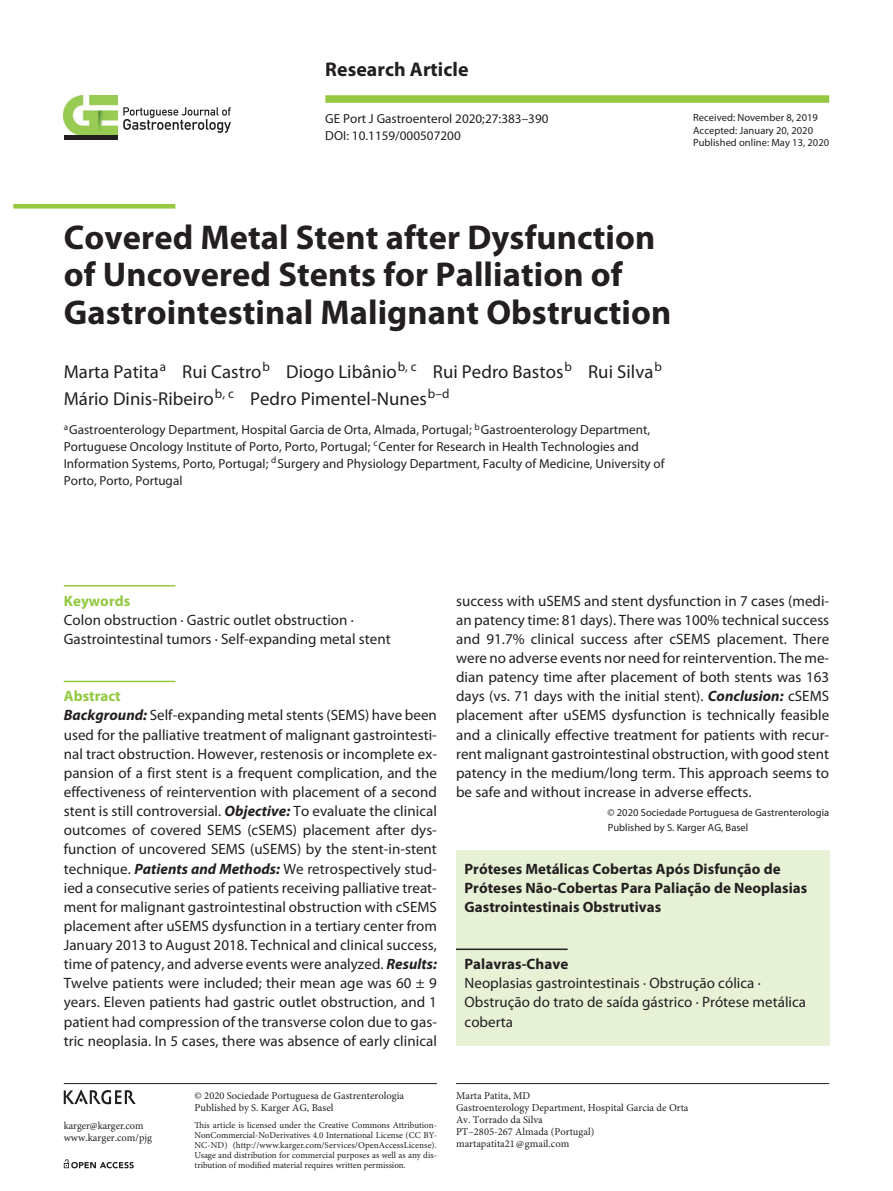
<style>
.page{position:relative;width:893px;height:1191px;background:#fff}
.page>*{position:absolute;margin:0;border:0;box-sizing:border-box;transform-origin:0 0}
.t1{font:700 34.5px/37.5px "Myriad Pro";letter-spacing:.005em;color:#231f20}
.t2{font:700 19.8px "Myriad Pro";letter-spacing:.005em;color:#231f20}
.t3{font:18.75px/27px "Myriad Pro";letter-spacing:.005em;color:#231f20}
.t4{font:15px/19px "Myriad Pro";letter-spacing:.005em;color:#231f20}
.t5{font:700 15px/19.2px "Myriad Pro";letter-spacing:.005em;color:#231f20}
.t6{font:700 15px "Myriad Pro";letter-spacing:.005em;color:#93c840}
.t7{font:13.2px/17px "Myriad Pro";letter-spacing:.005em;color:#231f20}
.t8{font:10.5px/12px "Minion Pro";color:#231f20}
.t9{font:10.5px/12.8px "Myriad Pro";letter-spacing:.005em;color:#231f20}
.t10{font:9px/10.2px "Minion Pro";color:#231f20;text-align:justify}
.s1{font-weight:700;color:#93c840}
.s2{font-weight:700;font-style:italic}
</style>
<div class="page">
<hr style="left:64px;top:1083px;width:373px;height:1px;background:#231f20">
<div style="left:325px;top:95px;width:504px;height:8px;background:#93c840"></div>
<hr style="left:456px;top:1083px;width:373px;height:1px;background:#231f20">
<div style="left:456px;top:850px;width:373px;height:195px;background:#e6f1d5"></div>
<hr style="left:13px;top:204px;width:162px;height:4px;background:#93c840">
<svg style="left:123px;top:107px;width:108px;height:26px"></svg>
<img style="left:64px;top:95px;width:54px;height:40px">
<hr style="left:64px;top:135px;width:54px;height:4px;background:#231f20">
<hr style="left:64px;top:585px;width:111px;height:1px;background:#93c840">
<hr style="left:64px;top:680px;width:111px;height:2px;background:#93c840">
<hr style="left:456px;top:948px;width:112px;height:2px;background:#231f20">
<svg style="left:64px;top:1159px;width:70px;height:9px"></svg>
<img style="left:64px;top:1089px;width:71px;height:16px">
<h2 class="t2" style="left:325px;top:58px;width:145px">Research Article</h2>
<p class="t7" style="left:325px;top:110px;width:225px">GE Port J Gastroenterol 2020;27:383–390</p>
<p class="t7" style="left:325px;top:127px;width:137px">DOI: 10.1159/000507200</p>
<p class="t9" style="left:693px;top:111px;width:137px">Received: November 8, 2019<br>Accepted: January 20, 2020<br>Published online: May 13, 2020</p>
<h1 class="t1" style="left:64px;top:219px;width:609px">Covered Metal Stent after Dysfunction of Uncovered Stents for Palliation of<br>Gastrointestinal Malignant Obstruction</h1>
<p class="t3" style="left:64px;top:358px;width:600px">Marta Patita<sup>a</sup> Rui Castro<sup>b</sup> Diogo Libânio<sup>b,</sup> <sup>c</sup> Rui Pedro Bastos<sup>b</sup> Rui Silva<sup>b<br></sup>Mário Dinis-Ribeiro<sup>b,</sup> <sup>c</sup> Pedro Pimentel-Nunes<sup>b–d</sup></p>
<p class="t7" style="left:64px;top:421px;width:602px"><sup>a</sup>Gastroenterology Department, Hospital Garcia de Orta, Almada, Portugal; <sup>b</sup>Gastroenterology Department, Portuguese Oncology Institute of Porto, Porto, Portugal; <sup>c</sup>Center for Research in Health Technologies and Information Systems, Porto, Portugal; <sup>d</sup>Surgery and Physiology Department, Faculty of Medicine, University of Porto, Porto, Portugal</p>
<p class="t6" style="left:64px;top:592px;width:68px">Keywords</p>
<p class="t4" style="left:64px;top:610px;width:329px">Colon obstruction · Gastric outlet obstruction ·<br>Gastrointestinal tumors · Self-expanding metal stent</p>
<p class="t4" style="left:64px;top:687px;width:375px"><span class="s1">Abstract<br></span><span class="s2">Background:</span> Self-expanding metal stents (SEMS) have been used for the palliative treatment of malignant gastrointesti&shy;nal tract obstruction. However, restenosis or incomplete ex&shy;pansion of a first stent is a frequent complication, and the effectiveness of reintervention with placement of a second stent is still controversial. <span class="s2">Objective:</span> To evaluate the clinical outcomes of covered SEMS (cSEMS) placement after dys&shy;function of uncovered SEMS (uSEMS) by the stent-in-stent technique. <span class="s2">Patients and Methods:</span> We retrospectively stud&shy;ied a consecutive series of patients receiving palliative treat&shy;ment for malignant gastrointestinal obstruction with cSEMS placement after uSEMS dysfunction in a tertiary center from January 2013 to August 2018. Technical and clinical success, time of patency, and adverse events were analyzed. <span class="s2">Results:<br></span>Twelve patients were included; their mean age was 60 ± 9 years. Eleven patients had gastric outlet obstruction, and 1 patient had compression of the transverse colon due to gas&shy;tric neoplasia. In 5 cases, there was absence of early clinical</p>
<p class="t8" style="left:64px;top:1119px;width:90px;line-height:12.8px">karger@karger.com www.karger.com/pjg</p>
<p class="t8" style="left:195px;top:1089px;width:211px">© 2020 Sociedade Portuguesa de Gastrenterologia<br>Published by S. Karger AG, Basel</p>
<p class="t10" style="left:195px;top:1120px;width:244px">This article is licensed under the Creative Commons Attribution-NonCommercial-NoDerivatives 4.0 International License (CC BY-NC-ND) (http://www.karger.com/Services/OpenAccessLicense).<br>Usage and distribution for commercial purposes as well as any dis&shy;tribution of modified material requires written permission.</p>
<p class="t4" style="left:456px;top:591px;width:375px;text-align:justify">success with uSEMS and stent dysfunction in 7 cases (medi&shy;an patency time: 81 days). There was 100% technical success and 91.7% clinical success after cSEMS placement. There were no adverse events nor need for reintervention. The me&shy;dian patency time after placement of both stents was 163 days (vs. 71 days with the initial stent). <span class="s2">Conclusion:</span> cSEMS placement after uSEMS dysfunction is technically feasible and a clinically effective treatment for patients with recur&shy;rent malignant gastrointestinal obstruction, with good stent patency in the medium/long term. This approach seems to be safe and without increase in adverse effects.</p>
<p class="t9" style="left:607px;top:805px;width:223px;line-height:14.7px">© 2020 Sociedade Portuguesa de Gastrenterologia<br>Published by S. Karger AG, Basel</p>
<p class="t5" style="left:465px;top:859px;width:344px">Próteses Metálicas Cobertas Após Disfunção de<br>Próteses Não-Cobertas Para Paliação de Neoplasias<br>Gastrointestinais Obstrutivas</p>
<p class="t5" style="left:465px;top:954px;width:105px">Palavras-Chave</p>
<p class="t4" style="left:465px;top:974px;width:343px">Neoplasias gastrointestinais · Obstrução cólica ·<br>Obstrução do trato de saída gástrico · Prótese metálica coberta</p>
<p class="t8" style="left:456px;top:1089px;width:234px">Marta Patita, MD<br>Gastroenterology Department, Hospital Garcia de Orta<br>Av. Torrado da Silva<br>PT–2805-267 Almada (Portugal) martapatita21@gmail.com</p>
</div>
